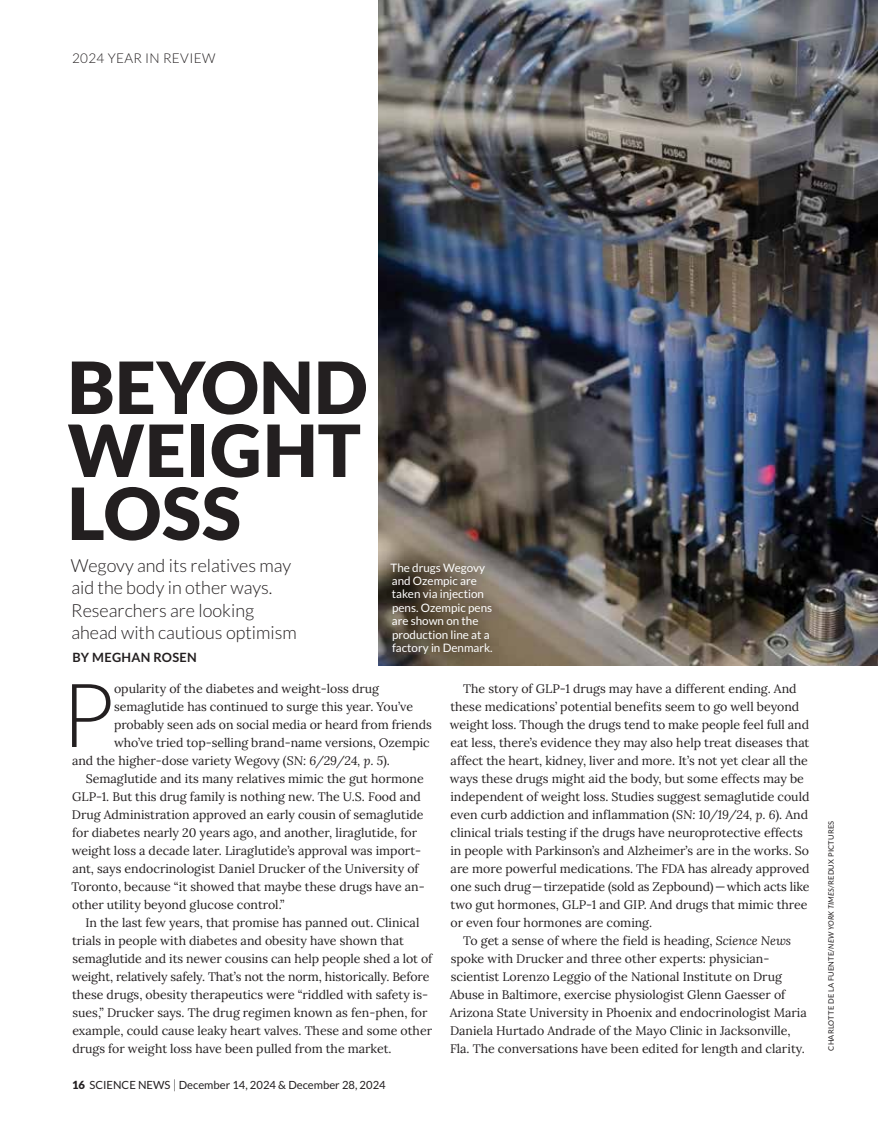
<style>
.page{position:relative;width:878px;height:1134px;background:#fff}
.page>*{position:absolute;margin:0;border:0;box-sizing:border-box;transform-origin:0 0}
.t1{font:300 88.65px "Lato";color:#231f20}
.t2{font:900 72px/63px "Lato";letter-spacing:.005em;color:#231f20;text-align:justify}
.t3{font:300 18px/22.5px "Lato";color:#231f20}
.t4{font:300 13.5px "Lato";letter-spacing:.025em;color:#231f20}
.t5{font:700 12.75px "Lato";letter-spacing:.025em;color:#231f20}
.t6{font:12.3px/18px "Lora";color:#231f20}
.t7{font:11.7px/13.5px "Lato";color:#fff}
.t8{font:11.25px "Lato";color:#231f20}
.t9{font:7.5px "Lato";letter-spacing:.025em;color:#231f20}
.s1{font-style:italic}
.s2{font-weight:900}
.s3{font-weight:300;font-size:12.75px}
</style>
<div class="page">
<img style="left:378px;top:0;width:500px;height:666px">
<div style="left:378px;top:548px;width:127px;height:120px;background:#231f20;opacity:.75"></div>
<p class="t4" style="left:72px;top:51px;width:145px">2024 YEAR IN REVIEW</p>
<h2 class="t2" style="left:68px;top:355px;width:301px">BEYOND WEIGHT LOSS</h2>
<h3 class="t3" style="left:71px;top:554px;width:227px">Wegovy and its relatives may aid the body in other ways.<br>Researchers are looking ahead with cautious optimism</h3>
<p class="t5" style="left:72px;top:650px;width:126px">BY MEGHAN ROSEN</p>
<p class="t7" style="left:390px;top:560px;width:104px">The drugs Wegovy and Ozempic are taken via injection pens. Ozempic pens are shown on the production line at a factory in Denmark.</p>
<h1 class="t1" style="left:61px;top:668px;width:54px">P</h1>
<p class="t6" style="left:114px;top:679px;width:266px">opularity of the diabetes and weight-loss drug</p>
<p class="t6" style="left:114px;top:697px;width:300px">semaglutide has continued to surge this year. You’ve</p>
<p class="t6" style="left:114px;top:715px;width:319px">probably seen ads on social media or heard from friends</p>
<p class="t6" style="left:114px;top:733px;width:317px">who’ve tried top-selling brand-name versions, Ozempic</p>
<p class="t6" style="left:72px;top:751px;width:319px">and the higher-dose variety Wegovy (<span class="s1">SN: 6/29/24, p. 5</span>).</p>
<p class="t6" style="left:86px;top:769px;width:339px">Semaglutide and its many relatives mimic the gut hormone</p>
<p class="t6" style="left:72px;top:787px;width:350px">GLP-1. But this drug family is nothing new. The U.S. Food and</p>
<p class="t6" style="left:72px;top:805px;width:353px">Drug Administration approved an early cousin of semaglutide</p>
<p class="t6" style="left:72px;top:823px;width:346px">for diabetes nearly 20 years ago, and another, liraglutide, for</p>
<p class="t6" style="left:72px;top:841px;width:351px">weight loss a decade later. Liraglutide’s approval was import-</p>
<p class="t6" style="left:72px;top:859px;width:348px">ant, says endocrinologist Daniel Drucker of the University of</p>
<p class="t6" style="left:71px;top:877px;width:355px">Toronto, because “it showed that maybe these drugs have an-</p>
<p class="t6" style="left:72px;top:895px;width:214px">other utility beyond glucose control.”</p>
<p class="t6" style="left:85px;top:913px;width:335px">In the last few years, that promise has panned out. Clinical</p>
<p class="t6" style="left:72px;top:931px;width:333px">trials in people with diabetes and obesity have shown that</p>
<p class="t6" style="left:72px;top:949px;width:361px">semaglutide and its newer cousins can help people shed a lot of</p>
<p class="t6" style="left:72px;top:967px;width:359px">weight, relatively safely. That’s not the norm, historically. Before</p>
<p class="t6" style="left:72px;top:985px;width:357px">these drugs, obesity therapeutics were “riddled with safety is-</p>
<p class="t6" style="left:72px;top:1003px;width:356px">sues,” Drucker says. The drug regimen known as fen-phen, for</p>
<p class="t6" style="left:72px;top:1021px;width:361px">example, could cause leaky heart valves. These and some other</p>
<p class="t6" style="left:72px;top:1039px;width:321px">drugs for weight loss have been pulled from the market.</p>
<p class="t8" style="left:72px;top:1079px;width:315px"><span class="s2">16</span> SCIENCE NEWS <span class="s3">|</span> December 14, 2024 &amp; December 28, 2024</p>
<p class="t6" style="left:450px;top:679px;width:361px;text-indent:13px">The story of GLP-1 drugs may have a different ending. And these medications’ potential benefits seem to go well beyond weight loss. Though the drugs tend to make people feel full and eat less, there’s evidence they may also help treat diseases that affect the heart, kidney, liver and more. It’s not yet clear all the ways these drugs might aid the body, but some effects may be independent of weight loss. Studies suggest semaglutide could even curb addiction and inflammation (<span class="s1">SN: 10/19/24, p. 6</span>). And clinical trials testing if the drugs have neuroprotective effects in people with Parkinson’s and Alzheimer’s are in the works. So are more powerful medications. The FDA has already approved one such drug—tirzepatide (sold as Zepbound)—which acts like two gut hormones, GLP-1 and GIP. And drugs that mimic three or even four hormones are coming.</p>
<p class="t6" style="left:450px;top:931px;width:358px;text-indent:13px">To get a sense of where the field is heading, <span class="s1">Science News </span>spoke with Drucker and three other experts: physician&shy;scientist Lorenzo Leggio of the National Institute on Drug Abuse in Baltimore, exercise physiologist Glenn Gaesser of Arizona State University in Phoenix and endocrinologist Maria Daniela Hurtado Andrade of the Mayo Clinic in Jacksonville, Fla. The conversations have been edited for length and clarity.</p>
<p class="t9" style="left:826px;top:1051px;width:231px;rotate:-90deg">CHARLOTTE DE LA FUENTE/<span class="s1">NEW YORK TIMES</span>/REDUX PICTURES</p>
</div>
